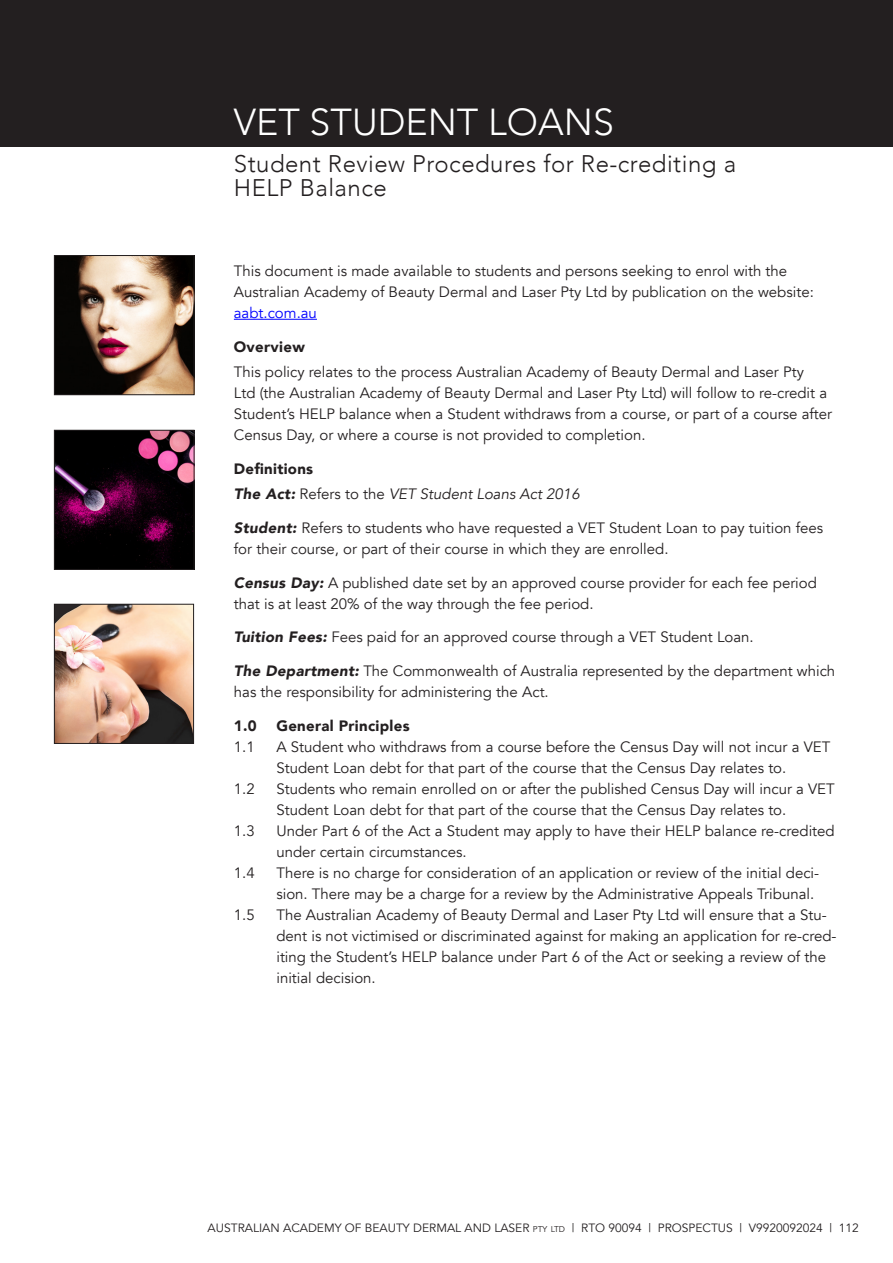
<style>
.page{position:relative;width:893px;height:1263px;background:#fff}
.page>*{position:absolute;margin:0;border:0;box-sizing:border-box;transform-origin:0 0}
.Heading_Top_of_Page{font:300 37.5px "Avenir";color:#fff}
.TOC_-_Subheading_Top_of_Page{font:300 24px/24px "Avenir";letter-spacing:.02em;color:#231f20}
.Main_Paragraph{font:15px/21px "Avenir";color:#231f20}
.Main_Paragraph-2{font:italic 15px "Avenir";color:#231f20}
.subheading{font:900 15px "Avenir";letter-spacing:.02em;color:#231f20}
.t1{font:12px "Avenir";color:#231f20}
.s1{color:#00f}
.s2{font-weight:900}
.s3{font-style:normal}
.s4{font-weight:900;font-style:italic}
.s5{font-size:8.4px}
</style>
<div class="page">
<img style="left:56px;top:432px;width:136px;height:136px">
<div style="left:54px;top:430px;width:140px;height:140px;border:1px solid #231f20"></div>
<img style="left:56px;top:257px;width:136px;height:136px">
<div style="left:54px;top:255px;width:140px;height:140px;border:1px solid #231f20"></div>
<img style="left:56px;top:606px;width:136px;height:136px">
<div style="left:54px;top:604px;width:140px;height:140px;border:1px solid #231f20"></div>
<div style="left:0;top:0;width:893px;height:146px;background:#231f20"></div>
<hr style="left:234px;top:319px;width:83px;height:1px;background:#00f">
<p class="Heading_Top_of_Page" style="left:234px;top:100px;width:381px">VET STUDENT LOANS</p>
<p class="TOC_-_Subheading_Top_of_Page" style="left:234px;top:152px;width:504px">Student Review Procedures for Re-crediting a<br>HELP Balance</p>
<p class="Main_Paragraph" style="left:234px;top:261px;width:582px">This document is made available to students and persons seeking to enrol with the<br>Australian Academy of Beauty Dermal and Laser Pty Ltd by publication on the website: <span class="s1">aabt.com.au</span></p>
<p class="subheading" style="left:234px;top:334px;width:72px">Overview</p>
<p class="Main_Paragraph" style="left:234px;top:362px;width:600px">This policy relates to the process Australian Academy of Beauty Dermal and Laser Pty<br>Ltd (the Australian Academy of Beauty Dermal and Laser Pty Ltd) will follow to re-credit a Student’s HELP balance when a Student withdraws from a course, or part of a course after Census Day, or where a course is not provided to completion.</p>
<p class="subheading" style="left:234px;top:456px;width:81px">Definitions</p>
<p class="Main_Paragraph-2" style="left:234px;top:485px;width:347px"><span class="s2">The Act:</span> <span class="s3">Refers to the</span> VET Student Loans Act 2016</p>
<p class="Main_Paragraph" style="left:234px;top:517px;width:591px"><span class="s4">Student:</span> Refers to students who have requested a VET Student Loan to pay tuition fees for their course, or part of their course in which they are enrolled.</p>
<p class="Main_Paragraph" style="left:234px;top:572px;width:585px"><span class="s4">Census Day:</span> A published date set by an approved course provider for each fee period that is at least 20% of the way through the fee period.</p>
<p class="Main_Paragraph" style="left:234px;top:627px;width:521px"><span class="s4">Tuition Fees:</span> Fees paid for an approved course through a VET Student Loan.</p>
<p class="Main_Paragraph" style="left:234px;top:661px;width:603px"><span class="s4">The Department:</span> The Commonwealth of Australia represented by the department which has the responsibility for administering the Act.</p>
<p class="subheading" style="left:234px;top:713px;width:24px">1.0</p>
<p class="subheading" style="left:276px;top:713px;width:135px">General Principles</p>
<p class="Main_Paragraph" style="left:234px;top:736px;width:22px">1.1</p>
<p class="Main_Paragraph" style="left:276px;top:736px;width:555px">A Student who withdraws from a course before the Census Day will not incur a VET<br>Student Loan debt for that part of the course that the Census Day relates to.</p>
<p class="Main_Paragraph" style="left:234px;top:778px;width:22px">1.2</p>
<p class="Main_Paragraph" style="left:276px;top:778px;width:560px">Students who remain enrolled on or after the published Census Day will incur a VET<br>Student Loan debt for that part of the course that the Census Day relates to.</p>
<p class="Main_Paragraph" style="left:234px;top:820px;width:22px">1.3</p>
<p class="Main_Paragraph" style="left:276px;top:820px;width:560px">Under Part 6 of the Act a Student may apply to have their HELP balance re-credited under certain circumstances.</p>
<p class="Main_Paragraph" style="left:234px;top:862px;width:22px">1.4</p>
<p class="Main_Paragraph" style="left:276px;top:862px;width:544px">There is no charge for consideration of an application or review of the initial deci&shy;sion. There may be a charge for a review by the Administrative Appeals Tribunal.</p>
<p class="Main_Paragraph" style="left:234px;top:904px;width:22px">1.5</p>
<p class="Main_Paragraph" style="left:276px;top:904px;width:562px">The Australian Academy of Beauty Dermal and Laser Pty Ltd will ensure that a Stu&shy;dent is not victimised or discriminated against for making an application for re-cred&shy;iting the Student’s HELP balance under Part 6 of the Act or seeking a review of the initial decision.</p>
<p class="t1" style="left:208px;top:1221px;width:653px">AUSTRALIAN ACADEMY OF BEAUTY DERMAL AND LASER <span class="s5">pty ltd</span> | RTO 90094 | PROSPECTUS | V9920092024 | 112</p>
</div>
